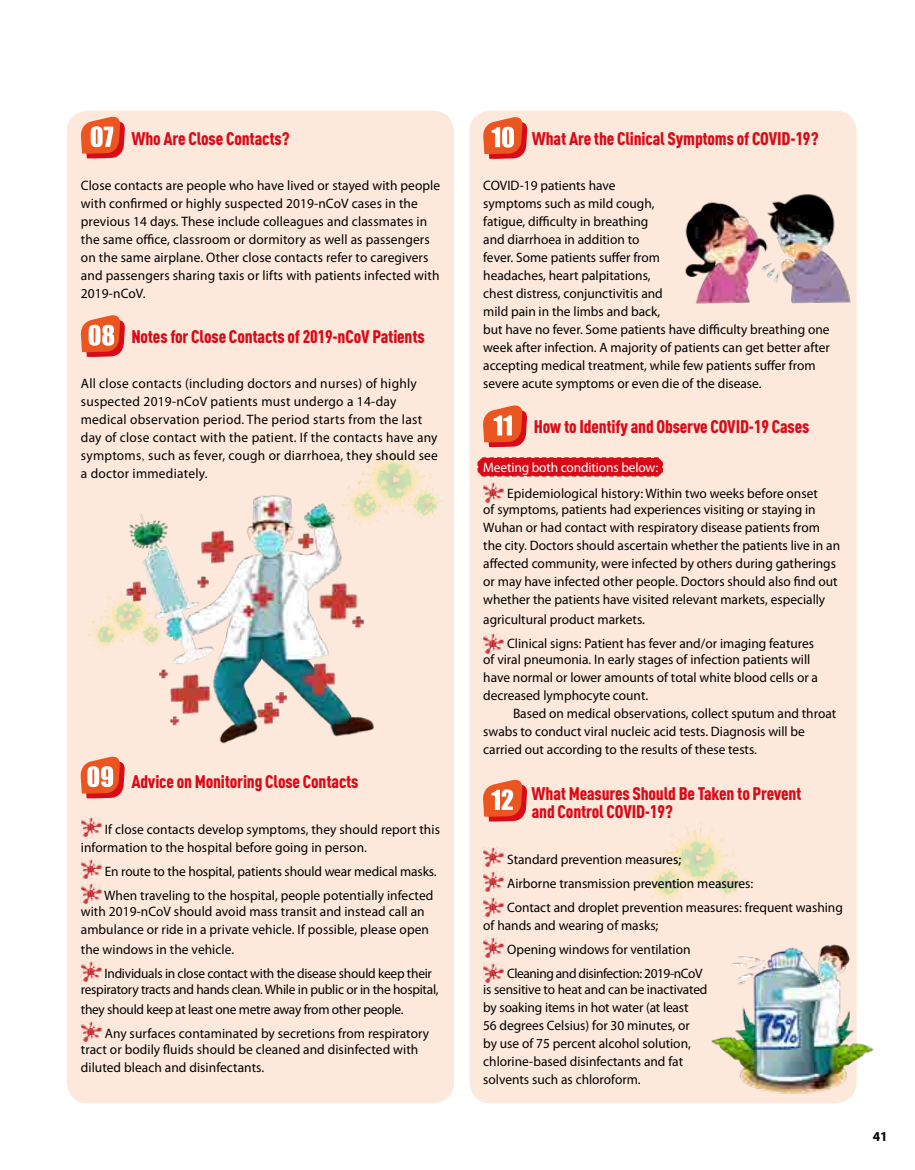
<style>
.page{position:relative;width:915px;height:1170px;background:#fff}
.page>*{position:absolute;margin:0;border:0;box-sizing:border-box;transform-origin:0 0}
.t1{font:900 18px/18px "DIN Cond";letter-spacing:-.01em;color:#d80c18}
.t2{font:13.65px/18px "Myriad Pro";color:#000}
.t3{font:13.65px/18px "Myriad Pro";letter-spacing:.02em;color:#000}
.t4{font:13.65px/24px "Myriad Pro";letter-spacing:-.02em;color:#000}
.t5{font:13.65px "Myriad Pro";letter-spacing:-.01em;color:#fff}
.t6{font:700 13.5px "Myriad Pro";color:#000}
.s1{font-family:"Adobe Song Std";font-weight:300}
</style>
<div class="page">
<div style="left:67px;top:111px;width:387px;height:992px;background:#fde9dc;border-radius:21px"></div>
<div style="left:469px;top:111px;width:387px;height:992px;background:#fde9dc;border-radius:21px"></div>
<svg style="left:477px;top:457px;width:186px;height:20px;background:#da1d27"></svg>
<img style="left:483px;top:482px;width:21px;height:21px">
<img style="left:483px;top:633px;width:21px;height:20px">
<img style="left:483px;top:847px;width:21px;height:20px">
<img style="left:483px;top:871px;width:21px;height:20px">
<img style="left:483px;top:897px;width:21px;height:20px">
<img style="left:483px;top:937px;width:21px;height:20px">
<img style="left:483px;top:963px;width:21px;height:20px">
<img style="left:81px;top:817px;width:21px;height:20px">
<img style="left:81px;top:859px;width:21px;height:20px">
<img style="left:81px;top:883px;width:21px;height:20px">
<img style="left:81px;top:961px;width:21px;height:20px">
<img style="left:81px;top:1021px;width:21px;height:20px">
<svg style="left:80px;top:116px;width:45px;height:43px"></svg>
<svg style="left:80px;top:315px;width:45px;height:42px"></svg>
<svg style="left:80px;top:756px;width:45px;height:42px"></svg>
<svg style="left:483px;top:405px;width:44px;height:42px;background:#ec7457"></svg>
<svg style="left:483px;top:779px;width:44px;height:43px"></svg>
<svg style="left:483px;top:117px;width:44px;height:42px"></svg>
<img style="left:685px;top:194px;width:166px;height:110px">
<img style="left:711px;top:943px;width:163px;height:155px">
<img style="left:129px;top:495px;width:245px;height:249px">
<img style="left:335px;top:443px;width:108px;height:90px">
<img style="left:644px;top:822px;width:102px;height:82px">
<img style="left:87px;top:585px;width:82px;height:72px">
<h1 class="t1" style="left:131px;top:129px;width:160px">Who Are Close Contacts?</h1>
<p class="t2" style="left:81px;top:176px;width:361px">Close contacts are people who have lived or stayed with people with confirmed or highly suspected 2019-nCoV cases in the previous 14 days. These include colleagues and classmates in the same office, classroom or dormitory as well as passengers on the same airplane. Other close contacts refer to caregivers and passengers sharing taxis or lifts with patients infected with 2019-nCoV.</p>
<h1 class="t1" style="left:131px;top:327px;width:295px">Notes for Close Contacts of 2019-nCoV Patients</h1>
<p class="t3" style="left:81px;top:374px;width:358px">All close contacts (including doctors and nurses) of highly suspected 2019-nCoV patients must undergo a 14-day medical observation period. The period starts from the last day of close contact with the patient. If the contacts have any symptoms<span class="s1">,</span> such as fever, cough or diarrhoea, they should see a doctor immediately.</p>
<h1 class="t1" style="left:131px;top:771px;width:228px">Advice on Monitoring Close Contacts</h1>
<p class="t2" style="left:81px;top:820px;width:360px;text-indent:24px">If close contacts develop symptoms, they should report this information to the hospital before going in person.</p>
<p class="t2" style="left:104px;top:859px;width:334px;line-height:24px">En route to the hospital, patients should wear medical masks.<br>When traveling to the hospital, people potentially infected</p>
<p class="t2" style="left:81px;top:902px;width:349px">with 2019-nCoV should avoid mass transit and instead call an ambulance or ride in a private vehicle. If possible, please open</p>
<p class="t4" style="left:104px;top:937px;width:329px;text-indent:-24px">the windows in the vehicle.<br>Individuals in close contact with the disease should keep their</p>
<p class="t4" style="left:81px;top:979px;width:359px;line-height:20px">respiratory tracts and hands clean. While in public or in the hospital, they should keep at least one metre away from other people.</p>
<p class="t2" style="left:81px;top:1025px;width:350px;line-height:16.2px;text-indent:24px">Any surfaces contaminated by secretions from respiratory tract or bodily fluids should be cleaned and disinfected with</p>
<p class="t2" style="left:81px;top:1058px;width:185px">diluted bleach and disinfectants.</p>
<h1 class="t1" style="left:531px;top:129px;width:288px">What Are the Clinical Symptoms of COVID-19?</h1>
<p class="t2" style="left:483px;top:176px;width:348px">COVID-19 patients have<br>symptoms such as mild cough,<br>fatigue, difficulty in breathing<br>and diarrhoea in addition to<br>fever. Some patients suffer from<br>headaches, heart palpitations,<br>chest distress, conjunctivitis and<br>mild pain in the limbs and back,<br>but have no fever. Some patients have difficulty breathing one week after infection. A majority of patients can get better after accepting medical treatment, while few patients suffer from severe acute symptoms or even die of the disease.</p>
<h1 class="t1" style="left:533px;top:417px;width:277px">How to Identify and Observe COVID-19 Cases</h1>
<p class="t5" style="left:483px;top:459px;width:177px">Meeting both conditions below:</p>
<p class="t2" style="left:483px;top:485px;width:336px;line-height:16.2px;text-align:right">Epidemiological history: Within two weeks before onset<br>of symptoms, patients had experiences visiting or staying in</p>
<p class="t2" style="left:483px;top:518px;width:358px">Wuhan or had contact with respiratory disease patients from the city. Doctors should ascertain whether the patients live in an affected community, were infected by others during gatherings or may have infected other people. Doctors should also find out whether the patients have visited relevant markets, especially</p>
<p class="t2" style="left:507px;top:607px;width:308px;line-height:24px;text-indent:-24px">agricultural product markets.<br>Clinical signs: Patient has fever and/or imaging features</p>
<p class="t2" style="left:483px;top:650px;width:336px">of viral pneumonia. In early stages of infection patients will have normal or lower amounts of total white blood cells or a decreased lymphocyte count.</p>
<p class="t2" style="left:483px;top:704px;width:354px;text-indent:30px">Based on medical observations, collect sputum and throat swabs to conduct viral nucleic acid tests. Diagnosis will be carried out according to the results of these tests.</p>
<h1 class="t1" style="left:531px;top:783px;width:271px">What Measures Should Be Taken to Prevent and Control COVID-19?</h1>
<p class="t2" style="left:507px;top:847px;width:337px;line-height:24px">Standard prevention measures;<br>Airborne transmission prevention measures:<br>Contact and droplet prevention measures: frequent washing</p>
<p class="t2" style="left:507px;top:913px;width:197px;line-height:24px;text-indent:-24px">of hands and wearing of masks;<br>Opening windows for ventilation<br>Cleaning and disinfection: 2019-nCoV</p>
<p class="t2" style="left:483px;top:980px;width:226px">is sensitive to heat and can be inactivated by soaking items in hot water (at least<br>56 degrees Celsius) for 30 minutes, or<br>by use of 75 percent alcohol solution, chlorine-based disinfectants and fat solvents such as chloroform.</p>
<p class="t6" style="left:872px;top:1128px;width:16px">41</p>
</div>
